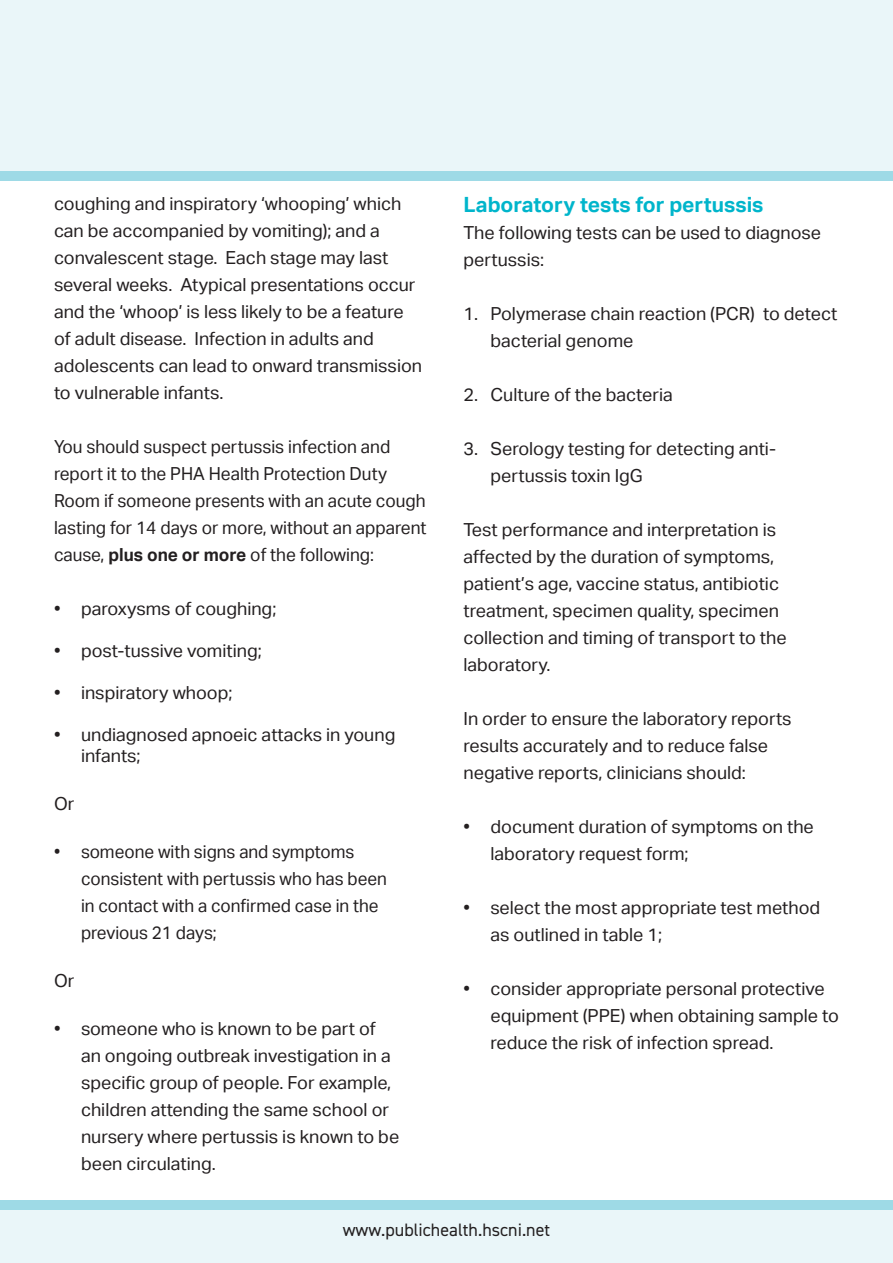
<style>
.page{position:relative;width:893px;height:1263px;background:#fff}
.page>*{position:absolute;margin:0;border:0;box-sizing:border-box;transform-origin:0 0}
.t1{font:700 21px "Aktiv Grotesk";color:#00b5cb}
.t2{font:18px/27px "Aktiv Grotesk";color:#231f20}
.t3{font:18px/27px "Aktiv Grotesk";color:#231f20;scale:.96 1}
.t4{font:18px/27px "Aktiv Grotesk";color:#231f20;scale:.95 1}
.t5{font:18px "DIN2014";color:#231f20}
.s1{font-weight:700}
</style>
<div class="page">
<div style="left:1px;top:0;width:892px;height:178px;background:#eaf6f9"></div>
<div style="left:1px;top:1204px;width:892px;height:59px;background:#eaf6f9"></div>
<div style="left:1px;top:1199px;width:892px;height:10px;background:#9edae6"></div>
<div style="left:1px;top:171px;width:892px;height:10px;background:#9edae6"></div>
<p class="t2" style="left:54px;top:191px;width:370px">coughing and inspiratory ‘whooping’ which can be accompanied by vomiting); and a convalescent stage. Each stage may last several weeks. Atypical presentations occur and the ‘whoop’ is less likely to be a feature of adult disease. Infection in adults and adolescents can lead to onward transmission to vulnerable infants.</p>
<p class="t3" style="left:54px;top:434px;width:390px">You should suspect pertussis infection and report it to the PHA Health Protection Duty Room if someone presents with an acute cough lasting for 14 days or more, without an apparent cause, <span class="s1">plus one or more</span> of the following:</p>
<p class="t2" style="left:54px;top:596px;width:224px">• paroxysms of coughing;</p>
<p class="t2" style="left:54px;top:638px;width:209px">• post-tussive vomiting;</p>
<p class="t2" style="left:54px;top:680px;width:180px">• inspiratory whoop;</p>
<p class="t2" style="left:81px;top:725px;width:316px;line-height:21px;text-indent:-27px">• undiagnosed apnoeic attacks in young infants;</p>
<p class="t2" style="left:54px;top:791px;width:22px">Or</p>
<p class="t4" style="left:81px;top:839px;width:324px;text-indent:-27px">• someone with signs and symptoms consistent with pertussis who has been in contact with a confirmed case in the previous 21 days;</p>
<p class="t2" style="left:54px;top:968px;width:22px">Or</p>
<p class="t2" style="left:81px;top:1016px;width:320px;text-indent:-27px">• someone who is known to be part of an ongoing outbreak investigation in a specific group of people. For example, children attending the same school or nursery where pertussis is known to be been circulating.</p>
<p class="t1" style="left:463px;top:193px;width:302px">Laboratory tests for pertussis</p>
<p class="t2" style="left:463px;top:220px;width:359px">The following tests can be used to diagnose pertussis:</p>
<p class="t2" style="left:490px;top:301px;width:348px;text-indent:-27px">1. Polymerase chain reaction (PCR) to detect bacterial genome</p>
<p class="t2" style="left:463px;top:382px;width:211px">2. Culture of the bacteria</p>
<p class="t2" style="left:490px;top:436px;width:287px;text-indent:-27px">3. Serology testing for detecting anti&shy;pertussis toxin IgG</p>
<p class="t2" style="left:463px;top:517px;width:325px">Test performance and interpretation is affected by the duration of symptoms, patient’s age, vaccine status, antibiotic treatment, specimen quality, specimen collection and timing of transport to the laboratory.</p>
<p class="t2" style="left:463px;top:706px;width:330px">In order to ensure the laboratory reports results accurately and to reduce false negative reports, clinicians should:</p>
<p class="t2" style="left:490px;top:814px;width:325px;text-indent:-27px">• document duration of symptoms on the laboratory request form;</p>
<p class="t2" style="left:490px;top:895px;width:331px;text-indent:-27px">• select the most appropriate test method as outlined in table 1;</p>
<p class="t2" style="left:490px;top:976px;width:350px;text-indent:-27px">• consider appropriate personal protective equipment (PPE) when obtaining sample to reduce the risk of infection spread.</p>
<p class="t5" style="left:343px;top:1218px;width:209px">www.publichealth.hscni.net</p>
</div>
